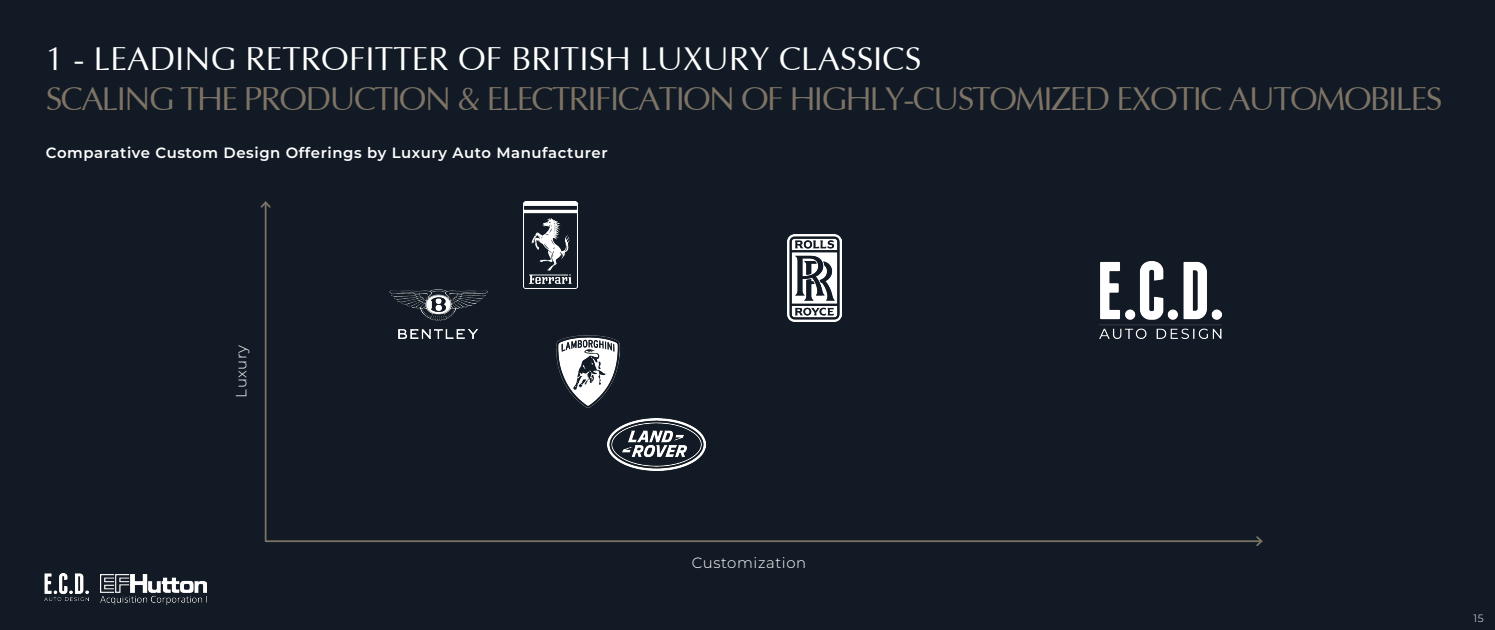
<style>
.page{position:relative;width:1495px;height:630px;background:#fff}
.page>*{position:absolute;margin:0;border:0;box-sizing:border-box;transform-origin:0 0}
.Heading_01{font:33.25px/39.9px "Optima";letter-spacing:-.05em;color:#7d7366}
.t1{font:600 14.88px "Montserrat";letter-spacing:.04em;color:#fff}
.t2{font:300 14.88px "Montserrat";letter-spacing:.04em;color:#fff}
.t3{font:300 10.5px "Montserrat";color:#fff}
.s1{color:#fff}
</style>
<div class="page">
<div style="left:0;top:0;width:1494px;height:630px;background:#121b25"></div>
<img style="left:45px;top:574px;width:43px;height:27px">
<img style="left:101px;top:575px;width:105px;height:29px">
<hr style="left:265px;top:202px;width:1px;height:339px;background:#7d7366">
<svg style="left:260px;top:201px;width:11px;height:8px"></svg>
<hr style="left:266px;top:540px;width:995px;height:2px;background:#7d7366">
<svg style="left:1254px;top:536px;width:9px;height:10px"></svg>
<img style="left:389px;top:289px;width:99px;height:50px">
<img style="left:523px;top:201px;width:55px;height:88px">
<img style="left:556px;top:335px;width:64px;height:73px">
<img style="left:788px;top:234px;width:53px;height:88px">
<img style="left:607px;top:418px;width:99px;height:52px">
<img style="left:1099px;top:262px;width:123px;height:77px">
<p class="Heading_01" style="left:46px;top:40px;width:1398px"><span class="s1">1 - LEADING RETROFITTER OF BRITISH LUXURY CLASSICS<br></span>SCALING THE PRODUCTION &amp; ELECTRIFICATION OF HIGHLY-CUSTOMIZED EXOTIC AUTOMOBILES</p>
<p class="t1" style="left:46px;top:142px;width:563px">Comparative Custom Design Offerings by Luxury Auto Manufacturer</p>
<p class="t2" style="left:231px;top:398px;width:55px;rotate:-90deg">Luxury</p>
<p class="t2" style="left:692px;top:553px;width:116px">Customization</p>
<p class="t3" style="left:1473px;top:611px;width:11px">15</p>
</div>
